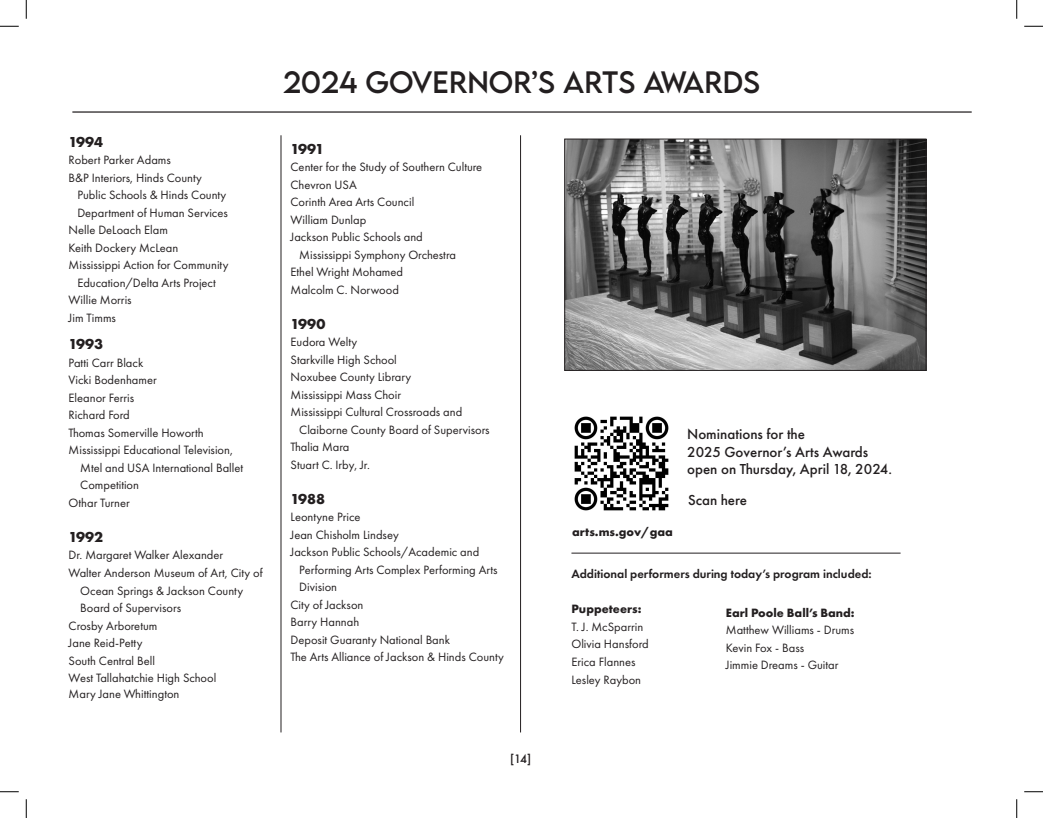
<style>
.page{position:relative;width:1043px;height:818px;background:#fff}
.page>*{position:absolute;margin:0;border:0;box-sizing:border-box;transform-origin:0 0}
.t1{font:27.5px "LEMONMILK";color:#231f20}
.t2{font:500 15px "Futura PT";color:#231f20}
.t3{font:700 15px "Futura PT";color:#231f20}
.t4{font:12.5px "Futura PT";color:#231f20}
.t5{font:700 12.5px "Futura PT";color:#231f20}
.t6{font:600 12.5px "Futura PT";color:#231f20}
.t7{font:500 11.25px "Futura";color:#231f20}
.s1{color:#fff}
.s2{font-size:15px;color:#fff}
</style>
<div class="page">
<hr style="left:72px;top:111px;width:899px;height:2px;background:#231f20">
<hr style="left:281px;top:135px;width:1px;height:597px;background:#231f20">
<hr style="left:520px;top:135px;width:1px;height:597px;background:#231f20">
<img style="left:566px;top:141px;width:358px;height:227px">
<div style="left:564px;top:139px;width:362px;height:231px;border:1px solid #231f20"></div>
<img style="left:574px;top:416px;width:95px;height:95px">
<hr style="left:571px;top:552px;width:329px;height:1px;background:#231f20">
<svg style="left:0;top:25px;width:19px;height:2px"></svg>
<svg style="left:1024px;top:25px;width:18px;height:2px"></svg>
<svg style="left:0;top:791px;width:19px;height:1px"></svg>
<svg style="left:1024px;top:791px;width:18px;height:1px"></svg>
<svg style="left:25px;top:0;width:2px;height:19px"></svg>
<svg style="left:25px;top:799px;width:2px;height:19px"></svg>
<svg style="left:1016px;top:0;width:1px;height:19px"></svg>
<svg style="left:1016px;top:799px;width:1px;height:19px"></svg>
<p class="t3" style="left:69px;top:132px;width:36px">1994</p>
<p class="t4" style="left:69px;top:153px;width:104px">Robert Parker Adams</p>
<p class="t4" style="left:69px;top:170px;width:135px">B&amp;P Interiors, Hinds County</p>
<p class="t4" style="left:77px;top:188px;width:150px">Public Schools &amp; Hinds County</p>
<p class="t4" style="left:77px;top:205px;width:152px">Department of Human Services</p>
<p class="t4" style="left:69px;top:223px;width:101px">Nelle DeLoach Elam</p>
<p class="t4" style="left:69px;top:240px;width:111px">Keith Dockery McLean</p>
<p class="t4" style="left:69px;top:258px;width:161px">Mississippi Action for Community</p>
<p class="t4" style="left:77px;top:275px;width:140px">Education/Delta Arts Project</p>
<p class="t4" style="left:69px;top:293px;width:65px">Willie Morris</p>
<p class="t4" style="left:69px;top:310px;width:49px">Jim Timms</p>
<p class="t3" style="left:69px;top:334px;width:36px">1993</p>
<p class="t4" style="left:69px;top:355px;width:76px">Patti Carr Black</p>
<p class="t4" style="left:69px;top:373px;width:90px">Vicki Bodenhamer</p>
<p class="t4" style="left:69px;top:390px;width:67px">Eleanor Ferris</p>
<p class="t4" style="left:69px;top:408px;width:63px">Richard Ford</p>
<p class="t4" style="left:69px;top:425px;width:137px">Thomas Somerville Howorth</p>
<p class="t4" style="left:69px;top:443px;width:166px">Mississippi Educational Television,</p>
<p class="t4" style="left:80px;top:460px;width:164px">Mtel and USA International Ballet</p>
<p class="t4" style="left:80px;top:478px;width:60px">Competition</p>
<p class="t4" style="left:69px;top:495px;width:63px">Othar Turner</p>
<p class="t3" style="left:69px;top:527px;width:36px">1992</p>
<p class="t4" style="left:69px;top:548px;width:156px">Dr. Margaret Walker Alexander</p>
<p class="t4" style="left:69px;top:565px;width:195px">Walter Anderson Museum of Art, City of</p>
<p class="t4" style="left:80px;top:583px;width:164px">Ocean Springs &amp; Jackson County</p>
<p class="t4" style="left:80px;top:600px;width:102px">Board of Supervisors</p>
<p class="t4" style="left:69px;top:618px;width:90px">Crosby Arboretum</p>
<p class="t4" style="left:69px;top:635px;width:75px">Jane Reid-Petty</p>
<p class="t4" style="left:69px;top:653px;width:88px">South Central Bell</p>
<p class="t4" style="left:69px;top:670px;width:149px">West Tallahatchie High School</p>
<p class="t4" style="left:69px;top:686px;width:112px">Mary Jane Whittington</p>
<p class="t1" style="left:283px;top:64px;width:381px">2024 GOVERNOR’S ARTS AWARDS</p>
<p class="t3" style="left:290px;top:139px;width:35px">1991</p>
<p class="t4" style="left:290px;top:159px;width:193px">Center for the Study of Southern Culture</p>
<p class="t4" style="left:290px;top:177px;width:68px">Chevron USA</p>
<p class="t4" style="left:290px;top:194px;width:125px">Corinth Area Arts Council</p>
<p class="t4" style="left:290px;top:212px;width:77px">William Dunlap</p>
<p class="t4" style="left:290px;top:229px;width:134px">Jackson Public Schools and</p>
<p class="t4" style="left:299px;top:247px;width:158px">Mississippi Symphony Orchestra</p>
<p class="t4" style="left:290px;top:264px;width:114px">Ethel Wright Mohamed</p>
<p class="t4" style="left:290px;top:282px;width:110px">Malcolm C. Norwood</p>
<p class="t3" style="left:290px;top:314px;width:36px">1990</p>
<p class="t4" style="left:290px;top:334px;width:68px">Eudora Welty</p>
<p class="t4" style="left:290px;top:352px;width:108px">Starkville High School</p>
<p class="t4" style="left:290px;top:369px;width:122px">Noxubee County Library</p>
<p class="t4" style="left:290px;top:387px;width:112px">Mississippi Mass Choir</p>
<p class="t4" style="left:290px;top:404px;width:173px">Mississippi Cultural Crossroads and</p>
<p class="t4" style="left:299px;top:422px;width:192px">Claiborne County Board of Supervisors</p>
<p class="t4" style="left:290px;top:439px;width:60px">Thalia Mara</p>
<p class="t4" style="left:290px;top:457px;width:81px">Stuart C. Irby, Jr.</p>
<p class="t3" style="left:290px;top:489px;width:36px">1988</p>
<p class="t4" style="left:290px;top:509px;width:71px">Leontyne Price</p>
<p class="t4" style="left:290px;top:527px;width:110px">Jean Chisholm Lindsey</p>
<p class="t4" style="left:290px;top:544px;width:190px">Jackson Public Schools/Academic and</p>
<p class="t4" style="left:299px;top:562px;width:200px">Performing Arts Complex Performing Arts</p>
<p class="t4" style="left:299px;top:579px;width:39px">Division</p>
<p class="t4" style="left:290px;top:597px;width:74px">City of Jackson</p>
<p class="t4" style="left:290px;top:614px;width:70px">Barry Hannah</p>
<p class="t4" style="left:290px;top:632px;width:161px">Deposit Guaranty National Bank</p>
<p class="t4" style="left:290px;top:649px;width:215px">The Arts Alliance of Jackson &amp; Hinds County</p>
<p class="t2" style="left:687px;top:425px;width:119px">Nominations for the</p>
<p class="t2" style="left:687px;top:442px;width:182px">2025 Governor’s Arts Awards</p>
<p class="t2" style="left:687px;top:460px;width:206px">open on Thursday, April 18, 2024.</p>
<p class="t2" style="left:688px;top:491px;width:60px">Scan here</p>
<p class="t5" style="left:572px;top:524px;width:128px">arts.ms.gov/gaa<span class="s1">g</span><span class="s2">aa</span></p>
<p class="t6" style="left:571px;top:566px;width:302px">Additional performers during today’s program included:</p>
<p class="t5" style="left:571px;top:601px;width:72px">Puppeteers:</p>
<p class="t4" style="left:571px;top:619px;width:73px">T. J. McSparrin</p>
<p class="t4" style="left:571px;top:636px;width:79px">Olivia Hansford</p>
<p class="t4" style="left:571px;top:654px;width:66px">Erica Flannes</p>
<p class="t4" style="left:571px;top:672px;width:71px">Lesley Raybon</p>
<p class="t5" style="left:726px;top:604px;width:130px">Earl Poole Ball’s Band:</p>
<p class="t4" style="left:726px;top:622px;width:130px">Matthew Williams - Drums</p>
<p class="t4" style="left:726px;top:640px;width:80px">Kevin Fox - Bass</p>
<p class="t4" style="left:726px;top:657px;width:114px">Jimmie Dreams - Guitar</p>
<p class="t7" style="left:510px;top:751px;width:23px">[14]</p>
</div>
